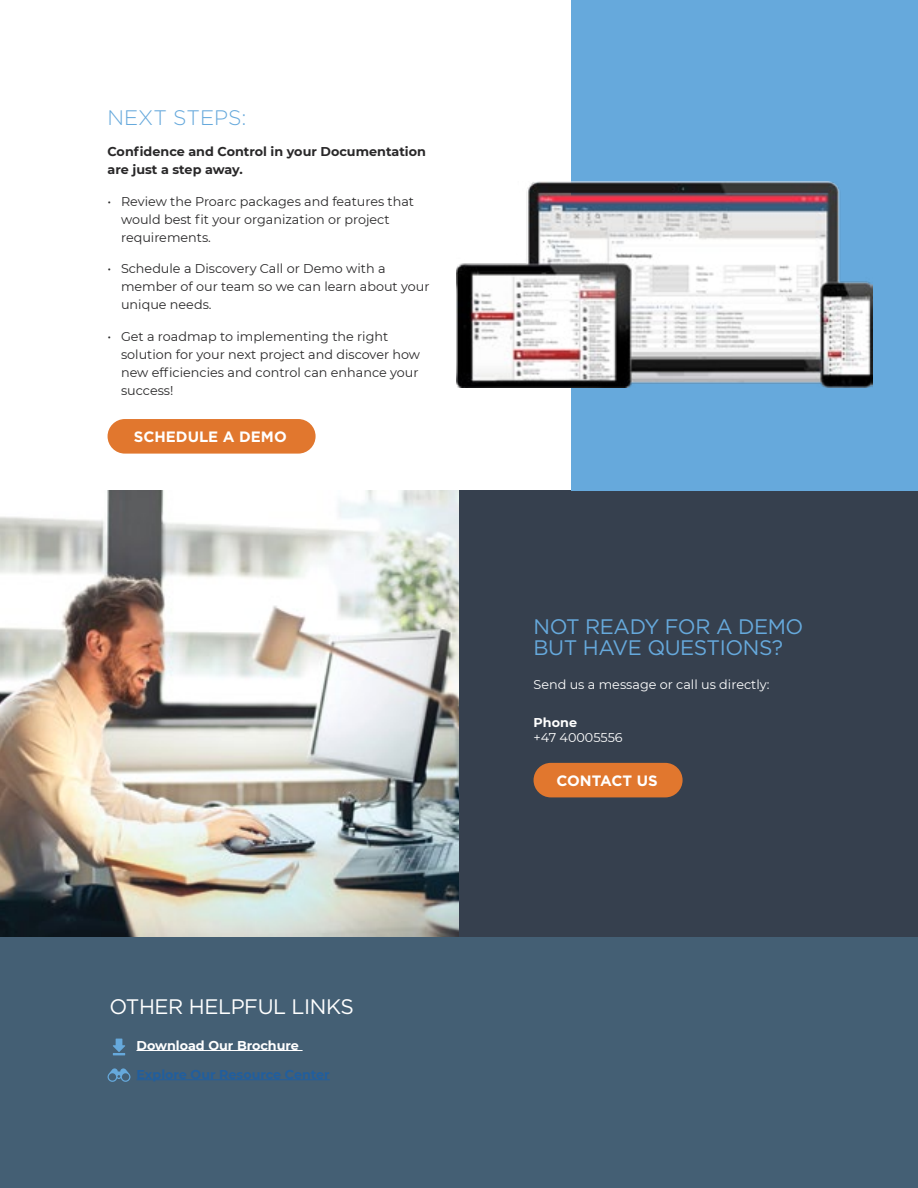
<style>
.page{position:relative;width:918px;height:1188px;background:#fff}
.page>*{position:absolute;margin:0;border:0;box-sizing:border-box;transform-origin:0 0}
.t1{font:21px/21px "Gotham";letter-spacing:-.02em;color:#66a9dc}
.t2{font:21px "Gotham";letter-spacing:-.02em;color:#fff}
.t3{font:300 21px "Gotham";color:#66a9dc}
.t4{font:700 15px "Gotham";color:#fff}
.t5{font:12.75px/18px "Montserrat";color:#292829}
.t6{font:700 12.75px/18px "Montserrat";color:#292829}
.t7{font:12.75px "Montserrat";color:#fff}
.t8{font:700 12.75px "Montserrat";color:#fff}
.t9{font:700 12.75px "Montserrat";color:#215e9e}
</style>
<div class="page">
<img style="left:0;top:490px;width:459px;height:447px">
<div style="left:459px;top:490px;width:459px;height:447px;background:#36404e"></div>
<div style="left:572px;top:0;width:346px;height:490px;background:#66a9dc"></div>
<div style="left:534px;top:763px;width:149px;height:34px;background:#e1772e;border-radius:17px"></div>
<div style="left:0;top:937px;width:918px;height:251px;background:#445f74"></div>
<hr style="left:136px;top:1050px;width:167px;height:1px;background:#fff">
<hr style="left:136px;top:1079px;width:194px;height:1px;background:#215e9e">
<svg style="left:113px;top:1039px;width:12px;height:16px"></svg>
<svg style="left:108px;top:1068px;width:22px;height:14px"></svg>
<hr style="left:917px;top:0;width:1px;height:1188px;background:#36404e">
<div style="left:108px;top:419px;width:208px;height:35px;background:#e1772e;border-radius:17px"></div>
<img style="left:456px;top:181px;width:416px;height:207px">
<h1 class="t3" style="left:108px;top:104px;width:141px">NEXT STEPS:</h1>
<p class="t6" style="left:108px;top:142px;width:320px">Confidence and Control in your Documentation are just a step away.</p>
<p class="t5" style="left:121px;top:192px;width:295px;text-indent:-14px">• Review the Proarc packages and features that would best fit your organization or project requirements.</p>
<p class="t5" style="left:121px;top:259px;width:310px;text-indent:-14px">• Schedule a Discovery Call or Demo with a member of our team so we can learn about your unique needs.</p>
<p class="t5" style="left:121px;top:327px;width:301px;text-indent:-14px">• Get a roadmap to implementing the right solution for your next project and discover how new efficiencies and control can enhance your success!</p>
<p class="t4" style="left:134px;top:427px;width:154px">SCHEDULE A DEMO</p>
<h1 class="t2" style="left:110px;top:993px;width:246px">OTHER HELPFUL LINKS</h1>
<p class="t8" style="left:136px;top:1036px;width:164px">Download Our Brochure</p>
<p class="t9" style="left:136px;top:1065px;width:195px">Explore Our Resource Center</p>
<h1 class="t1" style="left:534px;top:615px;width:271px">NOT READY FOR A DEMO<br>BUT HAVE QUESTIONS?</h1>
<p class="t7" style="left:534px;top:676px;width:238px">Send us a message or call us directly:</p>
<p class="t8" style="left:534px;top:713px;width:45px">Phone</p>
<p class="t7" style="left:534px;top:728px;width:91px">+47 40005556</p>
<p class="t4" style="left:556px;top:771px;width:103px">CONTACT US</p>
</div>
